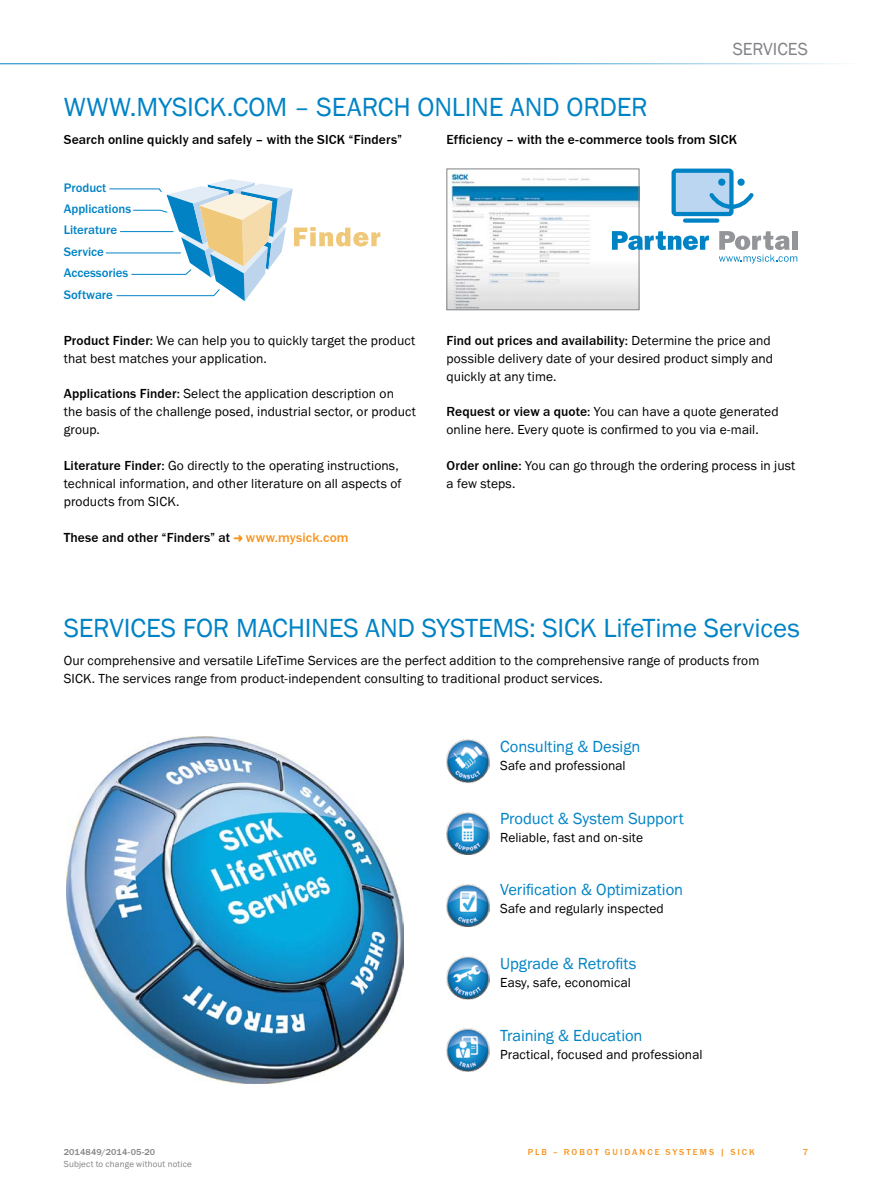
<style>
.page{position:relative;width:893px;height:1188px;background:#fff}
.page>*{position:absolute;margin:0;border:0;box-sizing:border-box;transform-origin:0 0}
.t1{font:27px "SICK Franklin";letter-spacing:-.01em;color:#0083c5}
.t2{font:18px "SICK Franklin";letter-spacing:-.005em;color:#808285}
.t3{font:16.5px "SICK Franklin";color:#0083c5}
.t4{font:13.5px/17.9px "SICK Franklin";letter-spacing:.005em;color:#000}
.t5{font:500 13.5px "SICK Franklin";letter-spacing:.01em;color:#000}
.t6{font:500 12.75px/21.5px "SICK Franklin";color:#0083c5}
.t7{font:500 9px "SICK Franklin";letter-spacing:.225em;color:#f7941e}
.t8{font:9px "SICK Franklin";letter-spacing:.02em;color:#808285}
.t9{font:500 9px "SICK Franklin";letter-spacing:.02em;color:#808285}
.s1{font-weight:500}
.s2{color:#f7941e}
</style>
<div class="page">
<hr style="left:0;top:63px;width:893px;height:1px;background:#0083c5">
<svg style="left:105px;top:179px;width:276px;height:122px"></svg>
<img style="left:448px;top:173px;width:189px;height:135px">
<div style="left:446px;top:169px;width:193px;height:141px;border:1px solid #808285"></div>
<div style="left:674px;top:171px;width:57px;height:43px;background:#bad6f0;border-radius:2px"></div>
<div style="left:671px;top:169px;width:63px;height:47px;border:4px solid #0083c5;border-radius:2px"></div>
<div style="left:718px;top:179px;width:7px;height:7px;background:#0083c5;border-radius:50%"></div>
<div style="left:737px;top:179px;width:8px;height:7px;background:#0083c5;border-radius:50%"></div>
<svg style="left:709px;top:189px;width:45px;height:22px"></svg>
<div style="left:685px;top:218px;width:32px;height:5px;background:#0083c5"></div>
<svg style="left:612px;top:231px;width:97px;height:19px"></svg>
<svg style="left:719px;top:231px;width:78px;height:33px"></svg>
<img style="left:446px;top:1029px;width:43px;height:42px">
<img style="left:446px;top:957px;width:43px;height:42px">
<img style="left:446px;top:740px;width:43px;height:43px">
<img style="left:446px;top:884px;width:43px;height:43px">
<img style="left:446px;top:812px;width:43px;height:43px">
<img style="left:67px;top:736px;width:336px;height:348px">
<h1 class="t1" style="left:64px;top:90px;width:585px">WWW.MYSICK.COM – SEARCH ONLINE AND ORDER</h1>
<h2 class="t2" style="left:733px;top:38px;width:77px">SERVICES</h2>
<p class="t5" style="left:64px;top:131px;width:340px">Search online quickly and safely – with the SICK “Finders”</p>
<p class="t5" style="left:446px;top:131px;width:292px">Efficiency – with the e-commerce tools from SICK</p>
<p class="t6" style="left:64px;top:177px;width:69px">Product<br>Applications<br>Literature<br>Service<br>Accessories<br>Software</p>
<p class="t4" style="left:64px;top:332px;width:353px"><span class="s1">Product Finder:</span> We can help you to quickly target the product that best matches your application.</p>
<p class="t4" style="left:64px;top:385px;width:354px"><span class="s1">Applications Finder:</span> Select the application description on the basis of the challenge posed, industrial sector, or product group.</p>
<p class="t4" style="left:64px;top:457px;width:339px"><span class="s1">Literature Finder:</span> Go directly to the operating instructions, technical information, and other literature on all aspects of products from SICK.</p>
<p class="t5" style="left:64px;top:529px;width:286px">These and other “Finders” at <span class="s2">www.mysick.com</span></p>
<p class="t4" style="left:446px;top:332px;width:328px"><span class="s1">Find out prices and availability:</span> Determine the price and possible delivery date of your desired product simply and quickly at any time.</p>
<p class="t4" style="left:446px;top:403px;width:334px"><span class="s1">Request or view a quote:</span> You can have a quote generated online here. Every quote is confirmed to you via e-mail.</p>
<p class="t4" style="left:446px;top:457px;width:350px"><span class="s1">Order online:</span> You can go through the ordering process in just a few steps.</p>
<h1 class="t1" style="left:64px;top:611px;width:738px">SERVICES FOR MACHINES AND SYSTEMS: SICK LifeTime Services</h1>
<p class="t4" style="left:64px;top:652px;width:697px">Our comprehensive and versatile LifeTime Services are the perfect addition to the comprehensive range of products from<br>SICK. The services range from product-independent consulting to traditional product services.</p>
<p class="t3" style="left:500px;top:736px;width:142px">Consulting &amp; Design</p>
<p class="t4" style="left:500px;top:757px;width:127px">Safe and professional</p>
<p class="t3" style="left:500px;top:809px;width:185px">Product &amp; System Support</p>
<p class="t4" style="left:500px;top:829px;width:145px">Reliable, fast and on-site</p>
<p class="t3" style="left:500px;top:879px;width:185px">Verification &amp; Optimization</p>
<p class="t4" style="left:500px;top:900px;width:165px">Safe and regularly inspected</p>
<p class="t3" style="left:500px;top:953px;width:138px">Upgrade &amp; Retrofits</p>
<p class="t4" style="left:500px;top:974px;width:132px">Easy, safe, economical</p>
<p class="t3" style="left:500px;top:1025px;width:144px">Training &amp; Education</p>
<p class="t4" style="left:500px;top:1045px;width:204px">Practical, focused and professional</p>
<p class="t9" style="left:64px;top:1146px;width:93px">2014849/2014-05-20</p>
<p class="t7" style="left:528px;top:1146px;width:210px">PLB – Robot guidance systems | SIC</p>
<p class="t7" style="left:749px;top:1146px;width:7px">K</p>
<p class="t8" style="left:64px;top:1159px;width:130px">Subject to change without notice</p>
<p class="t7" style="left:803px;top:1146px;width:7px">7</p>
</div>
